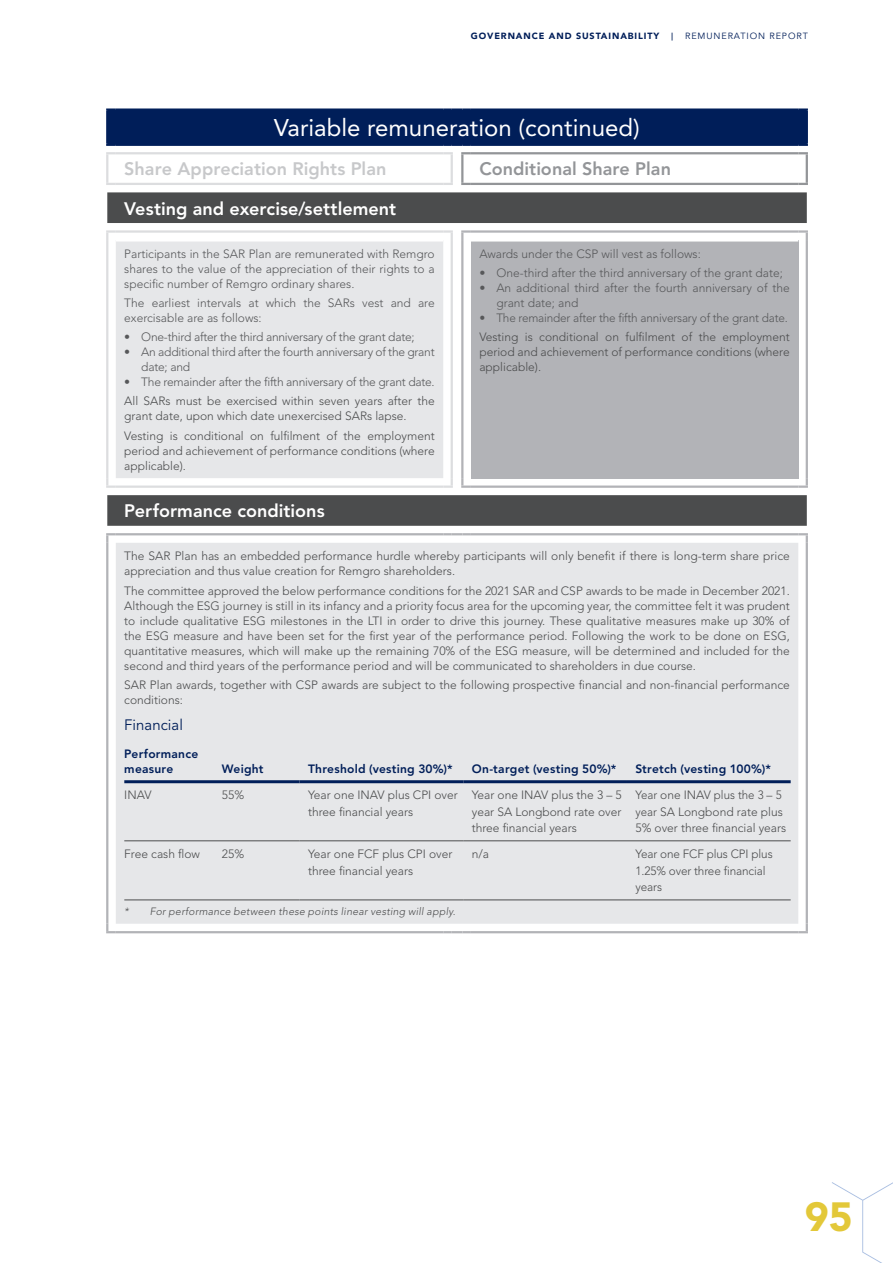
<style>
.page{position:relative;width:893px;height:1263px;background:#fff}
.page>*{position:absolute;margin:0;border:0;box-sizing:border-box;transform-origin:0 0}
.t1{font:900 40.5px "Avenir LT Std";color:#e3c839}
.H1_investor_reviews{font:24px "Avenir LT Std";color:#fff}
.H2_Remgro_JM21{font:800 18px "Avenir LT Std";color:#fff}
.H2_Remgro_JM21-2{font:800 18px "Avenir LT Std";color:#c7c8ca}
.H2_Remgro_JM21-3{font:800 18px "Avenir LT Std";color:#939598}
.H3_Remgro_JM21{font:15px "Avenir LT Std";color:#001e59}
.Body_copy_Remgro_JM2{font:300 12px/15px "Avenir LT Std";color:#4b4c4d}
.Body_copy_Remgro_JM2-2{font:300 12px/15px "Avenir LT Std";color:#57585a}
.Table_Line_Items_Rem{font:300 12px/16.5px "Avenir LT Std";color:#4b4c4d}
.Body_copy_Remgro_JM2-3{font:300 12px/15px "Avenir LT Std";letter-spacing:-.02em;color:#57585a}
.Table_Bold_Line_Item{font:800 12px/15px "Avenir LT Std";letter-spacing:.02em;color:#001e59}
.Table_Line_Items_Rem-2{font:300 12px/16.5px "Avenir LT Std";color:#4b4c4d;scale:.96 1}
.Footnote_Remgro_JM21{font:italic 300 10.5px "Avenir LT Std";letter-spacing:.025em;color:#4b4c4d}
.t2{font:900 9px "Avenir";letter-spacing:.1em;color:#001e59}
.s1{font-family:"Bodoni Svty Two ITCTT";font-weight:700}
.s2{font-weight:400}
</style>
<div class="page">
<svg style="left:832px;top:1182px;width:61px;height:81px"></svg>
<svg style="left:107px;top:192px;width:700px;height:334px;fill:#4b4c4d"></svg>
<svg style="left:116px;top:240px;width:682px;height:684px;fill:#e6e7e9"></svg>
<div style="left:471px;top:240px;width:327px;height:238px;background:#b2b3b7"></div>
<hr style="left:116px;top:239px;width:327px;height:3px;background:#fff">
<hr style="left:471px;top:239px;width:327px;height:3px;background:#fff">
<svg style="left:106px;top:230px;width:10px;height:10px"></svg>
<hr style="left:116px;top:230px;width:327px;height:3px;background:#dcdddf">
<svg style="left:443px;top:230px;width:10px;height:10px"></svg>
<hr style="left:106px;top:240px;width:2px;height:238px;background:#dcdddf">
<hr style="left:451px;top:240px;width:2px;height:238px;background:#dcdddf">
<svg style="left:106px;top:478px;width:10px;height:10px"></svg>
<hr style="left:116px;top:485px;width:327px;height:3px;background:#dcdddf">
<svg style="left:443px;top:478px;width:10px;height:10px"></svg>
<svg style="left:461px;top:230px;width:10px;height:10px"></svg>
<hr style="left:471px;top:230px;width:327px;height:3px;background:#b2b3b7">
<svg style="left:798px;top:230px;width:10px;height:10px"></svg>
<hr style="left:461px;top:240px;width:2px;height:238px;background:#b2b3b7">
<hr style="left:806px;top:240px;width:2px;height:238px;background:#b2b3b7">
<svg style="left:461px;top:478px;width:10px;height:10px"></svg>
<hr style="left:471px;top:485px;width:327px;height:3px;background:#b2b3b7">
<svg style="left:798px;top:478px;width:10px;height:10px"></svg>
<svg style="left:106px;top:533px;width:10px;height:10px"></svg>
<hr style="left:116px;top:533px;width:327px;height:2px;background:#b2b3b7">
<svg style="left:443px;top:533px;width:28px;height:2px"></svg>
<hr style="left:471px;top:533px;width:327px;height:2px;background:#b2b3b7">
<svg style="left:798px;top:533px;width:10px;height:10px"></svg>
<hr style="left:106px;top:543px;width:2px;height:381px;background:#b2b3b7">
<hr style="left:806px;top:543px;width:2px;height:381px;background:#b2b3b7">
<svg style="left:106px;top:924px;width:10px;height:9px"></svg>
<hr style="left:116px;top:931px;width:327px;height:2px;background:#b2b3b7">
<svg style="left:443px;top:931px;width:28px;height:2px"></svg>
<hr style="left:471px;top:931px;width:327px;height:2px;background:#b2b3b7">
<svg style="left:798px;top:924px;width:10px;height:9px"></svg>
<div style="left:106px;top:108px;width:702px;height:38px;background:#001e59"></div>
<svg style="left:106px;top:152px;width:10px;height:2px"></svg>
<hr style="left:106px;top:154px;width:2px;height:29px;background:#dcdddf">
<hr style="left:116px;top:152px;width:327px;height:2px;background:#dcdddf">
<svg style="left:443px;top:152px;width:10px;height:2px"></svg>
<hr style="left:451px;top:154px;width:2px;height:29px;background:#dcdddf">
<svg style="left:106px;top:183px;width:10px;height:2px"></svg>
<hr style="left:116px;top:183px;width:327px;height:2px;background:#dcdddf">
<svg style="left:443px;top:183px;width:10px;height:2px"></svg>
<svg style="left:461px;top:152px;width:10px;height:2px"></svg>
<hr style="left:461px;top:154px;width:2px;height:29px;background:#939598">
<hr style="left:471px;top:152px;width:327px;height:2px;background:#939598">
<svg style="left:798px;top:152px;width:10px;height:2px"></svg>
<hr style="left:806px;top:154px;width:2px;height:29px;background:#939598">
<svg style="left:461px;top:183px;width:10px;height:2px"></svg>
<hr style="left:471px;top:183px;width:327px;height:2px;background:#939598">
<svg style="left:798px;top:183px;width:10px;height:2px"></svg>
<hr style="left:124px;top:780px;width:98px;height:3px;background:#001e59">
<hr style="left:222px;top:780px;width:78px;height:3px;background:#001e59">
<hr style="left:300px;top:780px;width:163px;height:3px;background:#001e59">
<hr style="left:463px;top:780px;width:164px;height:3px;background:#001e59">
<hr style="left:627px;top:780px;width:164px;height:3px;background:#001e59">
<hr style="left:124px;top:840px;width:98px;height:1px;background:#4b4c4d">
<hr style="left:222px;top:840px;width:78px;height:1px;background:#4b4c4d">
<hr style="left:300px;top:840px;width:163px;height:1px;background:#4b4c4d">
<hr style="left:463px;top:840px;width:164px;height:1px;background:#4b4c4d">
<hr style="left:627px;top:840px;width:164px;height:1px;background:#4b4c4d">
<hr style="left:124px;top:900px;width:98px;height:1px;background:#4b4c4d">
<hr style="left:222px;top:900px;width:78px;height:1px;background:#4b4c4d">
<hr style="left:300px;top:900px;width:163px;height:1px;background:#4b4c4d">
<hr style="left:463px;top:900px;width:164px;height:1px;background:#4b4c4d">
<hr style="left:627px;top:900px;width:164px;height:1px;background:#4b4c4d">
<p class="t2" style="left:471px;top:28px;width:339px">GOVERNANCE AND SUSTAINABILITY <span class="s1">|</span> <span class="s2">REMUNERATION REPORT</span></p>
<p class="H1_investor_reviews" style="left:274px;top:114px;width:367px">Variable remuneration (continued)</p>
<p class="H2_Remgro_JM21-2" style="left:124px;top:158px;width:264px">Share Appreciation Rights Plan</p>
<p class="H2_Remgro_JM21-3" style="left:479px;top:158px;width:193px">Conditional Share Plan</p>
<p class="H2_Remgro_JM21" style="left:124px;top:198px;width:273px">Vesting and exercise/settlement</p>
<p class="Body_copy_Remgro_JM2-2" style="left:124px;top:246px;width:312px;text-align:justify">Participants in the SAR Plan are remunerated with Remgro shares to the value of the appreciation of their rights to a specific number of Remgro ordinary shares.</p>
<p class="Body_copy_Remgro_JM2-2" style="left:124px;top:295px;width:312px">The earliest intervals at which the SARs vest and are exercisable are as follows:</p>
<p class="Body_copy_Remgro_JM2-3" style="left:124px;top:329px;width:292px">• One-third after the third anniversary of the grant date;</p>
<p class="Body_copy_Remgro_JM2-3" style="left:141px;top:344px;width:295px;text-indent:-17px">• An additional third after the fourth anniversary of the grant date; and</p>
<p class="Body_copy_Remgro_JM2-3" style="left:124px;top:374px;width:312px">• The remainder after the fifth anniversary of the grant date.</p>
<p class="Body_copy_Remgro_JM2" style="left:124px;top:394px;width:312px">All SARs must be exercised within seven years after the grant date, upon which date unexercised SARs lapse.</p>
<p class="Body_copy_Remgro_JM2" style="left:124px;top:428px;width:312px;text-align:justify">Vesting is conditional on fulfilment of the employment period and achievement of performance conditions (where applicable).</p>
<p class="Body_copy_Remgro_JM2-2" style="left:479px;top:246px;width:223px">Awards under the CSP will vest as follows:</p>
<p class="Body_copy_Remgro_JM2-2" style="left:479px;top:265px;width:305px">• One-third after the third anniversary of the grant date;</p>
<p class="Body_copy_Remgro_JM2-2" style="left:496px;top:280px;width:295px;text-indent:-17px">• An additional third after the fourth anniversary of the grant date; and</p>
<p class="Body_copy_Remgro_JM2-2" style="left:479px;top:310px;width:310px">• The remainder after the fifth anniversary of the grant date.</p>
<p class="Body_copy_Remgro_JM2" style="left:479px;top:329px;width:312px;text-align:justify">Vesting is conditional on fulfilment of the employment period and achievement of performance conditions (where applicable).</p>
<p class="H2_Remgro_JM21" style="left:124px;top:500px;width:202px">Performance conditions</p>
<p class="Body_copy_Remgro_JM2" style="left:124px;top:549px;width:667px">The SAR Plan has an embedded performance hurdle whereby participants will only benefit if there is long-term share price appreciation and thus value creation for Remgro shareholders.</p>
<p class="Body_copy_Remgro_JM2" style="left:124px;top:583px;width:667px;text-align:justify">The committee approved the below performance conditions for the 2021 SAR and CSP awards to be made in December 2021.<br>Although the ESG journey is still in its infancy and a priority focus area for the upcoming year, the committee felt it was prudent to include qualitative ESG milestones in the LTI in order to drive this journey. These qualitative measures make up 30% of the ESG measure and have been set for the first year of the performance period. Following the work to be done on ESG, quantitative measures, which will make up the remaining 70% of the ESG measure, will be determined and included for the second and third years of the performance period and will be communicated to shareholders in due course.</p>
<p class="Body_copy_Remgro_JM2" style="left:124px;top:677px;width:667px">SAR Plan awards, together with CSP awards are subject to the following prospective financial and non-financial performance conditions:</p>
<p class="H3_Remgro_JM21" style="left:124px;top:717px;width:60px">Financial</p>
<p class="Table_Bold_Line_Item" style="left:124px;top:747px;width:75px">Performance measure</p>
<p class="Table_Bold_Line_Item" style="left:222px;top:762px;width:43px">Weight</p>
<p class="Table_Bold_Line_Item" style="left:308px;top:762px;width:146px">Threshold (vesting 30%)*</p>
<p class="Table_Bold_Line_Item" style="left:472px;top:762px;width:146px">On-target (vesting 50%)*</p>
<p class="Table_Bold_Line_Item" style="left:635px;top:762px;width:137px">Stretch (vesting 100%)*</p>
<p class="Table_Line_Items_Rem" style="left:124px;top:787px;width:29px">INAV</p>
<p class="Table_Line_Items_Rem" style="left:222px;top:787px;width:24px">55%</p>
<p class="Table_Line_Items_Rem" style="left:308px;top:787px;width:151px">Year one INAV plus CPI over three financial years</p>
<p class="Table_Line_Items_Rem" style="left:472px;top:787px;width:151px;text-align:justify">Year one INAV plus the 3 – 5 year SA Longbond rate over three financial years</p>
<p class="Table_Line_Items_Rem-2" style="left:635px;top:787px;width:159px">Year one INAV plus the 3 – 5 year SA Longbond rate plus<br>5% over three financial years</p>
<p class="Table_Line_Items_Rem" style="left:124px;top:846px;width:77px">Free cash flow</p>
<p class="Table_Line_Items_Rem" style="left:222px;top:846px;width:24px">25%</p>
<p class="Table_Line_Items_Rem" style="left:308px;top:846px;width:146px">Year one FCF plus CPI over three financial years</p>
<p class="Table_Line_Items_Rem" style="left:472px;top:846px;width:19px">n/a</p>
<p class="Table_Line_Items_Rem" style="left:635px;top:846px;width:139px">Year one FCF plus CPI plus<br>1.25% over three financial years</p>
<p class="Footnote_Remgro_JM21" style="left:124px;top:905px;width:333px">* For performance between these points linear vesting will apply.</p>
<h1 class="t1" style="left:805px;top:1192px;width:49px">95</h1>
</div>
